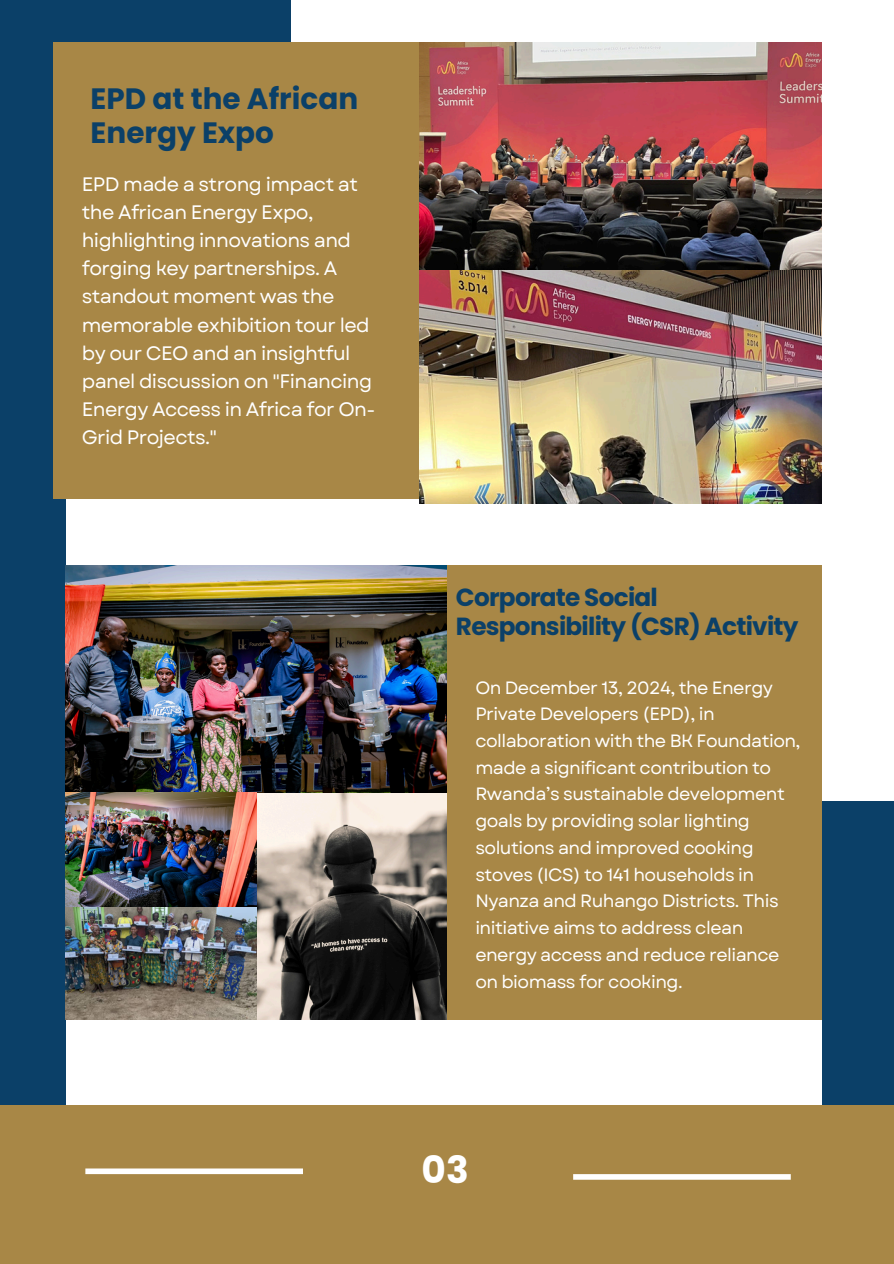
<style>
.page{position:relative;width:894px;height:1264px;background:#fff}
.page>*{position:absolute;margin:0;border:0;box-sizing:border-box;transform-origin:0 0}
.t1{font:700 37.5px "Poppins";color:#fff}
.t2{font:700 29.4px/34.8px "Poppins";color:#0b4068}
.t3{font:700 24.75px/29px "Poppins";letter-spacing:-.03em;color:#0b4068}
.t4{font:19.5px/28.2px "Garet";letter-spacing:-.03em;color:#fff}
.t5{font:17.85px/26.7px "Garet";letter-spacing:-.03em;color:#fff}
</style>
<div class="page">
<div style="left:0;top:395px;width:66px;height:709px;background:#0b4068"></div>
<div style="left:0;top:0;width:290px;height:413px;background:#0b4068"></div>
<div style="left:53px;top:42px;width:366px;height:456px;background:#a88746"></div>
<div style="left:821px;top:801px;width:72px;height:445px;background:#0b4068"></div>
<div style="left:0;top:1104px;width:893px;height:159px;background:#a88746"></div>
<div style="left:85px;top:1168px;width:218px;height:6px;background:#fff"></div>
<img style="left:419px;top:42px;width:402px;height:461px">
<div style="left:446px;top:565px;width:375px;height:454px;background:#a88746"></div>
<img style="left:66px;top:565px;width:380px;height:454px">
<div style="left:573px;top:1174px;width:217px;height:5px;background:#fff"></div>
<p class="t2" style="left:91px;top:81px;width:269px">EPD at the African<br>Energy Expo</p>
<p class="t4" style="left:82px;top:170px;width:295px">EPD made a strong impact at the African Energy Expo, highlighting innovations and forging key partnerships. A standout moment was the memorable exhibition tour led by our CEO and an insightful panel discussion on "Financing<br>Energy Access in Africa for On-<br>Grid Projects."</p>
<p class="t3" style="left:456px;top:582px;width:344px">Corporate Social<br>Responsibility (CSR) Activity</p>
<p class="t5" style="left:475px;top:674px;width:326px">On December 13, 2024, the Energy Private Developers (EPD), in collaboration with the BK Foundation, made a significant contribution to Rwanda’s sustainable development goals by providing solar lighting solutions and improved cooking stoves (ICS) to 141 households in Nyanza and Ruhango Districts. This initiative aims to address clean energy access and reduce reliance on biomass for cooking.</p>
<h1 class="t1" style="left:421px;top:1143px;width:49px">03</h1>
</div>
